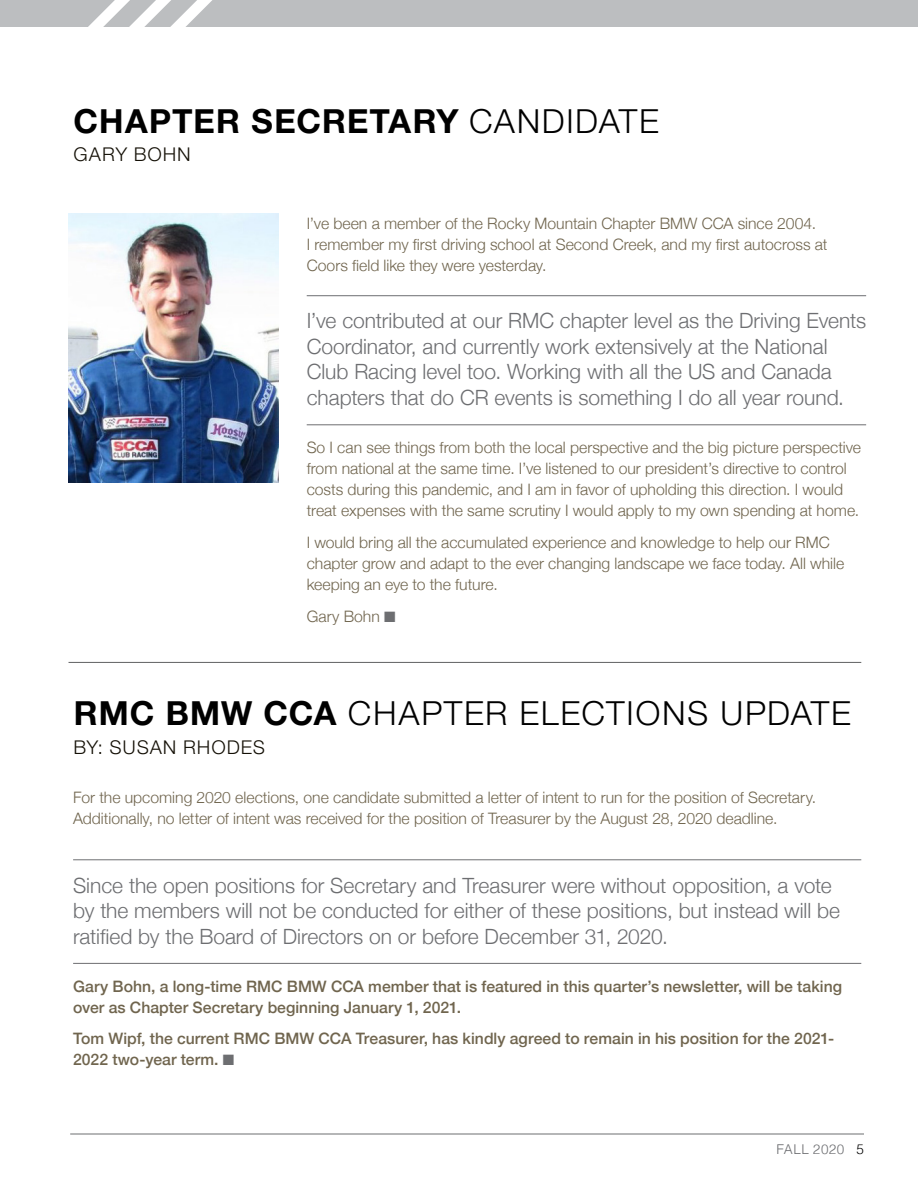
<style>
.page{position:relative;width:918px;height:1188px;background:#fff}
.page>*{position:absolute;margin:0;border:0;box-sizing:border-box;transform-origin:0 0}
.t1{font:300 31.5px "BMW Helvetica";letter-spacing:.005em;color:#000}
.t2{font:700 31.5px "BMW Helvetica";letter-spacing:.005em;color:#000}
.t3{font:300 21px/25.5px "Helvetica Neue";color:#6d6e71}
.t4{font:300 18px "BMW Helvetica";letter-spacing:.01em;color:#141006}
.t5{font:300 15.75px/21px "Helvetica Neue";color:#70654e}
.t6{font:500 15.75px/21px "Helvetica Neue";color:#70654e}
.t7{font:300 13.5px "Helvetica";letter-spacing:.03em;color:#6d6e71}
.s1{font-weight:300}
.s2{color:#6d6e71}
.s3{font-weight:700}
.s4{color:#000}
</style>
<div class="page">
<hr style="left:70px;top:1134px;width:794px;height:1px;background:#6d6e71">
<div style="left:0;top:0;width:918px;height:27px;background:#bcbec0"></div>
<svg style="left:88px;top:0;width:124px;height:27px"></svg>
<hr style="left:307px;top:295px;width:559px;height:1px;background:#6d6e71">
<hr style="left:307px;top:424px;width:559px;height:1px;background:#6d6e71">
<img style="left:69px;top:214px;width:209px;height:268px">
<hr style="left:73px;top:859px;width:788px;height:1px;background:#6d6e71">
<hr style="left:73px;top:963px;width:788px;height:1px;background:#6d6e71">
<hr style="left:69px;top:662px;width:792px;height:1px;background:#5f6062">
<h1 class="t2" style="left:73px;top:100px;width:588px">CHAPTER SECRETARY <span class="s1">CANDIDATE</span></h1>
<p class="t4" style="left:73px;top:143px;width:119px">GARY BOHN</p>
<p class="t5" style="left:307px;top:212px;width:522px">I’ve been a member of the Rocky Mountain Chapter BMW CCA since 2004.<br>I remember my first driving school at Second Creek, and my first autocross at<br>Coors field like they were yesterday.</p>
<p class="t3" style="left:307px;top:307px;width:561px">I’ve contributed at our RMC chapter level as the Driving Events Coordinator, and currently work extensively at the National Club Racing level too. Working with all the US and Canada chapters that do CR events is something I do all year round.</p>
<p class="t5" style="left:307px;top:436px;width:556px">So I can see things from both the local perspective and the big picture perspective from national at the same time. I’ve listened to our president’s directive to control costs during this pandemic, and I am in favor of upholding this direction. I would treat expenses with the same scrutiny I would apply to my own spending at home.</p>
<p class="t5" style="left:307px;top:531px;width:539px">I would bring all the accumulated experience and knowledge to help our RMC chapter grow and adapt to the ever changing landscape we face today. All while keeping an eye to the future.</p>
<p class="t5" style="left:307px;top:604px;width:90px">Gary Bohn <span class="s2">■</span></p>
<h1 class="t1" style="left:73px;top:693px;width:780px"><span class="s3">RMC BMW CCA</span> CHAPTER ELECTIONS UPDATE</h1>
<p class="t4" style="left:73px;top:736px;width:194px">BY: SUSAN RHODES</p>
<p class="t5" style="left:73px;top:786px;width:745px">For the upcoming 2020 elections, one candidate submitted a letter of intent to run for the position of Secretary.<br>Additionally, no letter of intent was received for the position of Treasurer by the August 28, 2020 deadline.</p>
<h2 class="t3" style="left:73px;top:871px;width:769px">Since the open positions for Secretary and Treasurer were without opposition, a vote by the members will not be conducted for either of these positions, but instead will be ratified by the Board of Directors on or before December 31, 2020.</h2>
<p class="t6" style="left:73px;top:974px;width:770px">Gary Bohn, a long-time RMC BMW CCA member that is featured in this quarter’s newsletter, will be taking over as Chapter Secretary beginning January 1, 2021.</p>
<p class="t6" style="left:73px;top:1027px;width:763px">Tom Wipf, the current RMC BMW CCA Treasurer, has kindly agreed to remain in his position for the 2021-<br>2022 two-year term. <span class="s2">■</span></p>
<p class="t7" style="left:777px;top:1138px;width:89px">FALL 2020 <span class="s4">5</span></p>
</div>
